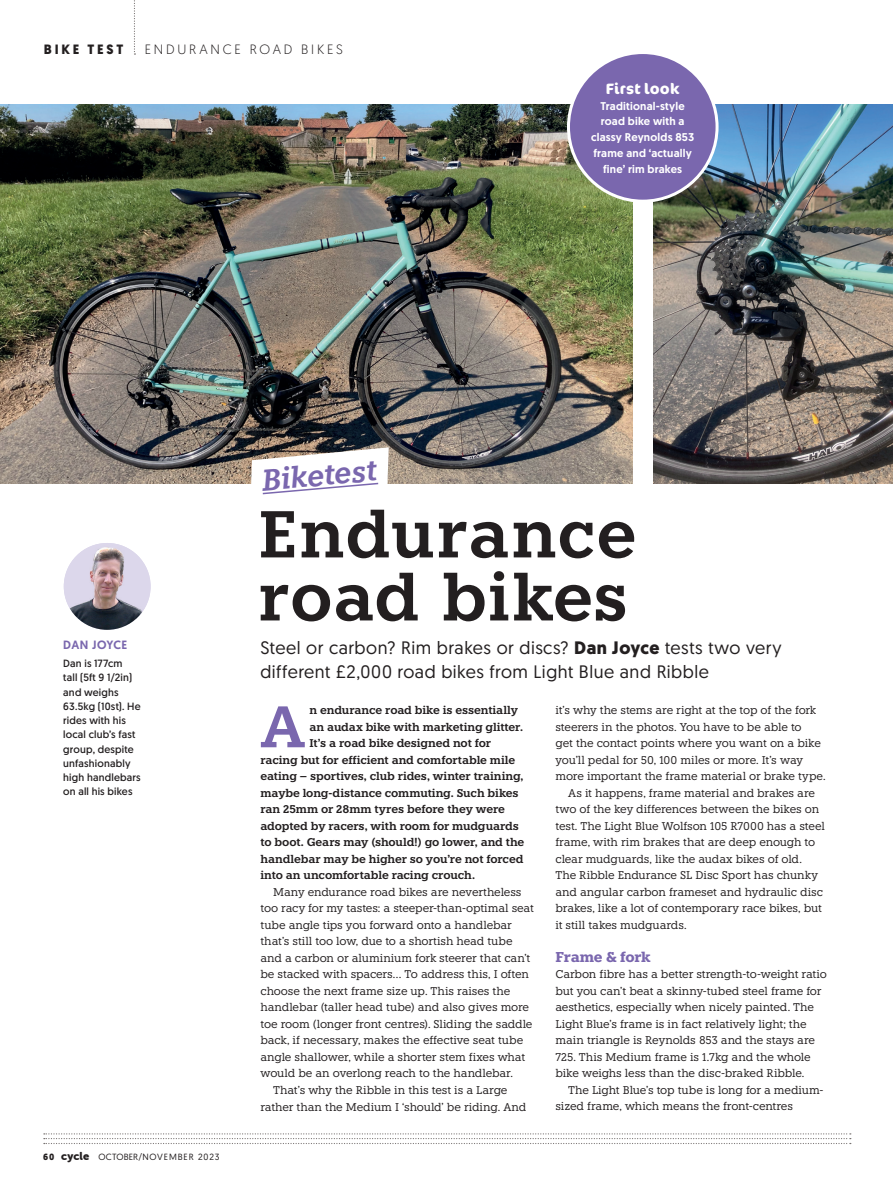
<style>
.page{position:relative;width:893px;height:1191px;background:#fff}
.page>*{position:absolute;margin:0;border:0;box-sizing:border-box;transform-origin:0 0}
.t1{font:600 66px/63px "Knile";letter-spacing:.01em;color:#231f20}
.t2{font:600 58.35px "Knile";color:#7a67ae}
.t3{font:italic 600 30px "Knile";color:#7a67ae}
.t4{font:18px/24px "Geomanist";letter-spacing:.025em;color:#231f20}
.t5{font:700 15px "Cocon Pro";letter-spacing:.015em;color:#fff}
.t6{font:700 14.25px "Knile";letter-spacing:-.02em;color:#7a67ae}
.t7{font:300 13.5px "Geomanist";letter-spacing:.205em;color:#231f20}
.t8{font:700 13.5px "Geomanist";letter-spacing:.215em;color:#231f20}
.t9{font:500 12px "Geomanist";letter-spacing:.025em;color:#7a67ae}
.t10{font:11.25px/16.5px "Knile";letter-spacing:-.015em;color:#231f20}
.t11{font:600 11.25px "Knile";letter-spacing:-.01em;color:#231f20}
.t12{font:500 11.25px/15.8px "Geomanist";letter-spacing:.02em;color:#fff;text-align:center}
.t13{font:10.5px/14.2px "Geomanist";letter-spacing:.02em;color:#231f20}
.t14{font:9px "Geomanist";letter-spacing:.1em;color:#231f20}
.s1{font-weight:700}
.s2{font-family:"Museo Sans Rounded 900";font-size:11.25px}
</style>
<div class="page">
<img style="left:0;top:104px;width:632px;height:379px">
<img style="left:654px;top:104px;width:239px;height:379px">
<svg style="left:44px;top:1133px;width:807px;height:11px"></svg>
<svg style="left:250px;top:447px;width:139px;height:48px"></svg>
<div style="left:568px;top:53px;width:149px;height:148px;background:#7a67ae;border-radius:50%"></div>
<div style="left:567px;top:51px;width:151px;height:152px;border:3px solid #fff;border-radius:50%"></div>
<svg style="left:134px;top:0;width:1px;height:55px"></svg>
<img style="left:64px;top:543px;width:87px;height:87px;border-radius:43px">
<p class="t8" style="left:44px;top:40px;width:81px">BIKE TEST</p>
<p class="t7" style="left:145px;top:41px;width:199px">ENDURANCE ROAD BIKES</p>
<h3 class="t3" style="left:260px;top:461px;width:117px;rotate:-5deg">Biketest</h3>
<h3 class="t5" style="left:606px;top:78px;width:75px">First look</h3>
<p class="t12" style="left:591px;top:98px;width:105px">Traditional-style road bike with a classy Reynolds 853 frame and ‘actually fine’ rim brakes</p>
<p class="t9" style="left:63px;top:636px;width:66px">DAN JOYCE</p>
<p class="t13" style="left:63px;top:656px;width:79px">Dan is 177cm<br>tall (5ft 9 1/2in) and weighs<br>63.5kg (10st). He rides with his local club’s fast group, despite unfashionably high handlebars on all his bikes</p>
<p class="t14" style="left:43px;top:1150px;width:178px"><span class="s1">60</span> <span class="s2">cycle</span> OCTOBER/NOVEMBER 2023</p>
<h1 class="t1" style="left:258px;top:503px;width:380px">Endurance road bikes</h1>
<h3 class="t4" style="left:260px;top:635px;width:523px">Steel or carbon? Rim brakes or discs? <span class="s1">Dan Joyce</span> tests two very different £2,000 road bikes from Light Blue and Ribble</h3>
<h2 class="t2" style="left:260px;top:691px;width:46px">A</h2>
<p class="t11" style="left:310px;top:703px;width:210px">n endurance road bike is essentially</p>
<p class="t11" style="left:310px;top:720px;width:215px">an audax bike with marketing glitter.</p>
<p class="t11" style="left:310px;top:736px;width:183px">It’s a road bike designed not for</p>
<p class="t11" style="left:260px;top:753px;width:256px">racing but for efficient and comfortable mile</p>
<p class="t11" style="left:260px;top:769px;width:265px">eating – sportives, club rides, winter training,</p>
<p class="t11" style="left:260px;top:786px;width:260px">maybe long-distance commuting. Such bikes</p>
<p class="t11" style="left:260px;top:802px;width:246px">ran 25mm or 28mm tyres before they were</p>
<p class="t11" style="left:260px;top:819px;width:260px">adopted by racers, with room for mudguards</p>
<p class="t11" style="left:260px;top:835px;width:265px">to boot. Gears may (should!) go lower, and the</p>
<p class="t11" style="left:260px;top:852px;width:264px">handlebar may be higher so you’re not forced</p>
<p class="t11" style="left:260px;top:868px;width:216px">into an uncomfortable racing crouch.</p>
<p class="t10" style="left:273px;top:883px;width:250px">Many endurance road bikes are nevertheless</p>
<p class="t10" style="left:260px;top:900px;width:275px">too racy for my tastes: a steeper-than-optimal seat</p>
<p class="t10" style="left:260px;top:916px;width:253px">tube angle tips you forward onto a handlebar</p>
<p class="t10" style="left:260px;top:933px;width:254px">that’s still too low, due to a shortish head tube</p>
<p class="t10" style="left:260px;top:949px;width:272px">and a carbon or aluminium fork steerer that can’t</p>
<p class="t10" style="left:260px;top:966px;width:270px">be stacked with spacers… To address this, I often</p>
<p class="t10" style="left:260px;top:982px;width:251px">choose the next frame size up. This raises the</p>
<p class="t10" style="left:260px;top:999px;width:270px">handlebar (taller head tube) and also gives more</p>
<p class="t10" style="left:260px;top:1015px;width:274px">toe room (longer front centres). Sliding the saddle</p>
<p class="t10" style="left:260px;top:1032px;width:264px">back, if necessary, makes the effective seat tube</p>
<p class="t10" style="left:260px;top:1048px;width:266px">angle shallower, while a shorter stem fixes what</p>
<p class="t10" style="left:260px;top:1065px;width:254px">would be an overlong reach to the handlebar.</p>
<p class="t10" style="left:273px;top:1081px;width:236px">That’s why the Ribble in this test is a Large</p>
<p class="t10" style="left:260px;top:1098px;width:267px">rather than the Medium I ‘should’ be riding. And</p>
<p class="t10" style="left:555px;top:702px;width:262px">it’s why the stems are right at the top of the fork</p>
<p class="t10" style="left:555px;top:718px;width:248px">steerers in the photos. You have to be able to</p>
<p class="t10" style="left:555px;top:735px;width:267px">get the contact points where you want on a bike</p>
<p class="t10" style="left:555px;top:751px;width:249px">you’ll pedal for 50, 100 miles or more. It’s way</p>
<p class="t10" style="left:555px;top:768px;width:272px">more important the frame material or brake type.</p>
<p class="t10" style="left:568px;top:784px;width:248px">As it happens, frame material and brakes are</p>
<p class="t10" style="left:555px;top:801px;width:265px">two of the key differences between the bikes on</p>
<p class="t10" style="left:555px;top:817px;width:271px">test. The Light Blue Wolfson 105 R7000 has a steel</p>
<p class="t10" style="left:555px;top:834px;width:261px">frame, with rim brakes that are deep enough to</p>
<p class="t10" style="left:555px;top:850px;width:248px">clear mudguards, like the audax bikes of old.</p>
<p class="t10" style="left:555px;top:867px;width:264px">The Ribble Endurance SL Disc Sport has chunky</p>
<p class="t10" style="left:555px;top:883px;width:269px">and angular carbon frameset and hydraulic disc</p>
<p class="t10" style="left:555px;top:900px;width:268px">brakes, like a lot of contemporary race bikes, but</p>
<p class="t10" style="left:555px;top:916px;width:133px">it still takes mudguards.</p>
<p class="t6" style="left:555px;top:947px;width:97px">Frame &amp; fork</p>
<p class="t10" style="left:555px;top:966px;width:273px">Carbon fibre has a better strength-to-weight ratio but you can’t beat a skinny-tubed steel frame for aesthetics, especially when nicely painted. The Light Blue’s frame is in fact relatively light; the main triangle is Reynolds 853 and the stays are 725. This Medium frame is 1.7kg and the whole bike weighs less than the disc-braked Ribble.</p>
<p class="t10" style="left:555px;top:1081px;width:270px;text-indent:13px">The Light Blue’s top tube is long for a medium&shy;sized frame, which means the front-centres</p>
</div>
